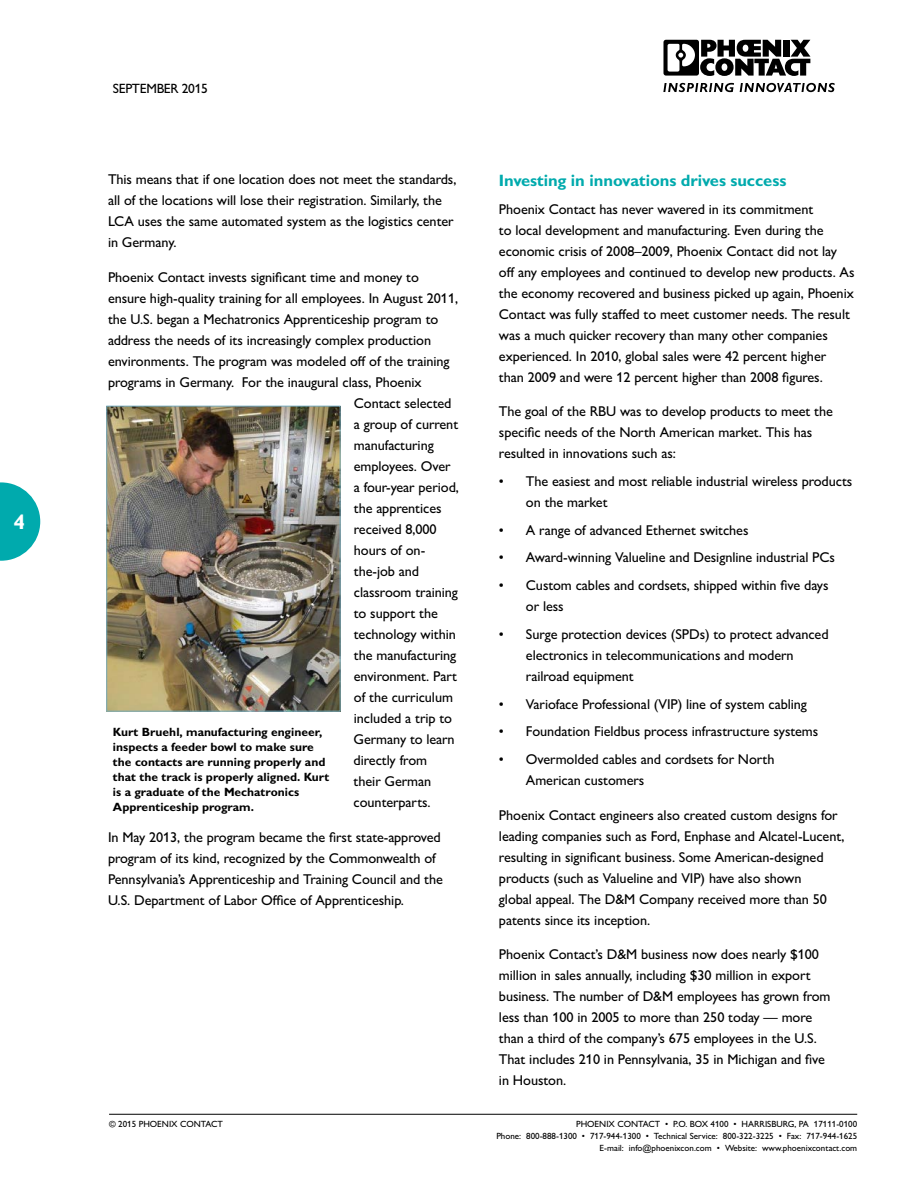
<style>
.page{position:relative;width:918px;height:1188px;background:#fff}
.page>*{position:absolute;margin:0;border:0;box-sizing:border-box;transform-origin:0 0}
.t1{font:700 21px "Px C Gill Alt One";color:#fff}
.t2{font:700 16.5px "Px C Gill Alt One";letter-spacing:-.005em;color:#00aaad}
.t3{font:14.25px/21px "Px C Gill Alt One";letter-spacing:-.005em;color:#000}
.t4{font:13.5px "Px C Gill Alt One";letter-spacing:-.025em;color:#000}
.t5{font:700 12px/15px "Px C Gill Alt One";color:#000}
.t6{font:9px/12px "Px C Gill Alt One";color:#000;text-align:right}
</style>
<div class="page">
<svg style="left:663px;top:40px;width:147px;height:36px"></svg>
<svg style="left:663px;top:83px;width:71px;height:9px"></svg>
<svg style="left:740px;top:83px;width:95px;height:9px"></svg>
<hr style="left:109px;top:1114px;width:748px;height:1px;background:#000">
<svg style="left:0;top:482px;width:40px;height:79px"></svg>
<img style="left:108px;top:408px;width:230px;height:301px">
<div style="left:106px;top:406px;width:234px;height:305px;border:1px solid #76abbd"></div>
<h1 class="t1" style="left:14px;top:508px;width:13px">4</h1>
<p class="t4" style="left:113px;top:80px;width:96px">SEPTEMBER 2015</p>
<p class="t3" style="left:108px;top:169px;width:350px">This means that if one location does not meet the standards, all of the locations will lose their registration. Similarly, the LCA uses the same automated system as the logistics center in Germany.</p>
<p class="t3" style="left:108px;top:266px;width:312px">Phoenix Contact invests significant time and money to</p>
<p class="t3" style="left:108px;top:287px;width:352px">ensure high-quality training for all employees. In August 2011,</p>
<p class="t3" style="left:108px;top:308px;width:332px">the U.S. began a Mechatronics Apprenticeship program to</p>
<p class="t3" style="left:108px;top:329px;width:325px">address the needs of its increasingly complex production</p>
<p class="t3" style="left:108px;top:350px;width:343px">environments. The program was modeled off of the training</p>
<p class="t3" style="left:108px;top:371px;width:315px">programs in Germany. For the inaugural class, Phoenix</p>
<p class="t3" style="left:354px;top:392px;width:99px">Contact selected</p>
<p class="t3" style="left:354px;top:413px;width:106px">a group of current</p>
<p class="t3" style="left:354px;top:434px;width:81px">manufacturing</p>
<p class="t3" style="left:354px;top:455px;width:98px">employees. Over</p>
<p class="t3" style="left:354px;top:476px;width:107px">a four-year period,</p>
<p class="t3" style="left:354px;top:498px;width:89px">the apprentices</p>
<p class="t3" style="left:354px;top:519px;width:84px">received 8,000</p>
<p class="t3" style="left:354px;top:540px;width:73px">hours of on-</p>
<p class="t3" style="left:354px;top:561px;width:67px">the-job and</p>
<p class="t3" style="left:354px;top:582px;width:106px">classroom training</p>
<p class="t3" style="left:354px;top:603px;width:86px">to support the</p>
<p class="t3" style="left:354px;top:624px;width:104px">technology within</p>
<p class="t3" style="left:354px;top:645px;width:104px">the manufacturing</p>
<p class="t3" style="left:354px;top:666px;width:105px">environment. Part</p>
<p class="t3" style="left:354px;top:687px;width:101px">of the curriculum</p>
<p class="t3" style="left:354px;top:708px;width:100px">included a trip to</p>
<p class="t3" style="left:354px;top:729px;width:103px">Germany to learn</p>
<p class="t3" style="left:354px;top:750px;width:75px">directly from</p>
<p class="t3" style="left:354px;top:771px;width:79px">their German</p>
<p class="t3" style="left:354px;top:792px;width:79px">counterparts.</p>
<p class="t3" style="left:108px;top:826px;width:336px">In May 2013, the program became the first state-approved program of its kind, recognized by the Commonwealth of Pennsylvania’s Apprenticeship and Training Council and the U.S. Department of Labor Office of Apprenticeship.</p>
<p class="t5" style="left:113px;top:724px;width:218px">Kurt Bruehl, manufacturing engineer, inspects a feeder bowl to make sure the contacts are running properly and that the track is properly aligned. Kurt is a graduate of the Mechatronics Apprenticeship program.</p>
<p class="t2" style="left:499px;top:170px;width:289px">Investing in innovations drives success</p>
<p class="t3" style="left:499px;top:198px;width:357px">Phoenix Contact has never wavered in its commitment<br>to local development and manufacturing. Even during the economic crisis of 2008–2009, Phoenix Contact did not lay off any employees and continued to develop new products. As the economy recovered and business picked up again, Phoenix Contact was fully staffed to meet customer needs. The result was a much quicker recovery than many other companies experienced. In 2010, global sales were 42 percent higher than 2009 and were 12 percent higher than 2008 figures.</p>
<p class="t3" style="left:499px;top:401px;width:336px">The goal of the RBU was to develop products to meet the specific needs of the North American market. This has resulted in innovations such as:</p>
<p class="t3" style="left:526px;top:471px;width:328px;text-indent:-27px">• The easiest and most reliable industrial wireless products on the market</p>
<p class="t3" style="left:499px;top:519px;width:251px">• A range of advanced Ethernet switches</p>
<p class="t3" style="left:499px;top:547px;width:338px">• Award-winning Valueline and Designline industrial PCs</p>
<p class="t3" style="left:526px;top:575px;width:304px;text-indent:-27px">• Custom cables and cordsets, shipped within five days or less</p>
<p class="t3" style="left:526px;top:624px;width:304px;text-indent:-27px">• Surge protection devices (SPDs) to protect advanced electronics in telecommunications and modern railroad equipment</p>
<p class="t3" style="left:499px;top:693px;width:310px">• Varioface Professional (VIP) line of system cabling</p>
<p class="t3" style="left:499px;top:721px;width:321px">• Foundation Fieldbus process infrastructure systems</p>
<p class="t3" style="left:526px;top:749px;width:250px;text-indent:-27px">• Overmolded cables and cordsets for North<br>American customers</p>
<p class="t3" style="left:499px;top:804px;width:347px">Phoenix Contact engineers also created custom designs for leading companies such as Ford, Enphase and Alcatel-Lucent, resulting in significant business. Some American-designed products (such as Valueline and VIP) have also shown<br>global appeal. The D&amp;M Company received more than 50 patents since its inception.</p>
<p class="t3" style="left:499px;top:944px;width:333px">Phoenix Contact’s D&amp;M business now does nearly $100 million in sales annually, including $30 million in export business. The number of D&amp;M employees has grown from less than 100 in 2005 to more than 250 today — more than a third of the company’s 675 employees in the U.S.<br>That includes 210 in Pennsylvania, 35 in Michigan and five in Houston.</p>
<p class="t6" style="left:109px;top:1118px;width:115px">© 2015 PHOENIX CONTACT</p>
<p class="t6" style="left:496px;top:1118px;width:362px">PHOENIX CONTACT • P.O. BOX 4100 • HARRISBURG, PA 17111-0100<br>Phone: 800-888-1300 • 717-944-1300 • Technical Service: 800-322-3225 • Fax: 717-944-1625<br>E-mail: info@phoenixcon.com • Website: www.phoenixcontact.com</p>
</div>
